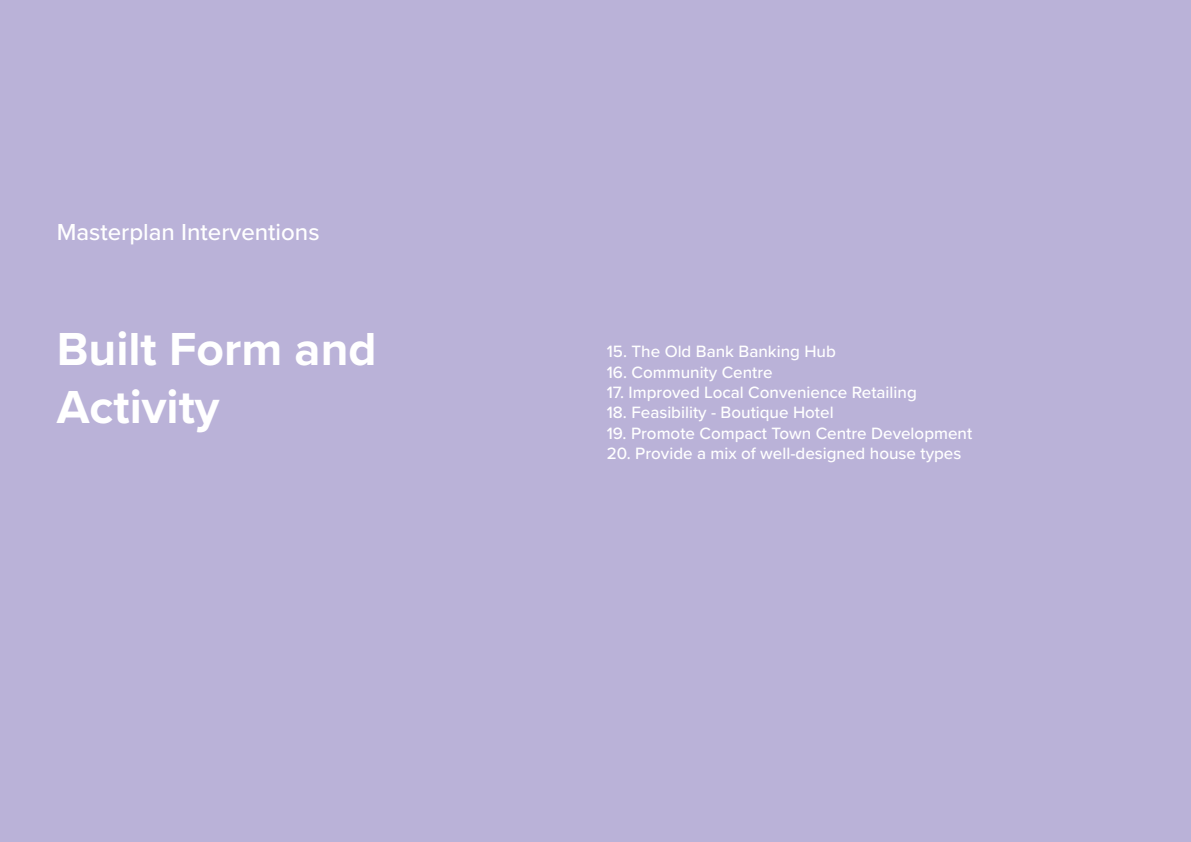
<style>
.page{position:relative;width:1191px;height:842px;background:#fff}
.page>*{position:absolute;margin:0;border:0;box-sizing:border-box;transform-origin:0 0}
.t1{font:700 48px/57.6px "Proxima Nova";color:#fff}
.t2{font:500 24px "Proxima Nova";color:#fff}
.t3{font:500 17px "Proxima Nova";color:#fff}
</style>
<div class="page">
<div style="left:0;top:0;width:1190px;height:842px;background:#bab2d8"></div>
<p class="t2" style="left:57px;top:214px;width:264px">Masterplan Interventions</p>
<p class="t1" style="left:57px;top:319px;width:321px">Built Form and<br>Activity</p>
<p class="t3" style="left:607px;top:339px;width:231px">15. The Old Bank Banking Hub</p>
<p class="t3" style="left:607px;top:359px;width:167px">16. Community Centre</p>
<p class="t3" style="left:607px;top:380px;width:311px">17. Improved Local Convenience Retailing</p>
<p class="t3" style="left:607px;top:400px;width:228px">18. Feasibility - Boutique Hotel</p>
<p class="t3" style="left:607px;top:420px;width:367px">19. Promote Compact Town Centre Development</p>
<p class="t3" style="left:607px;top:441px;width:356px">20. Provide a mix of well-designed house types</p>
</div>
